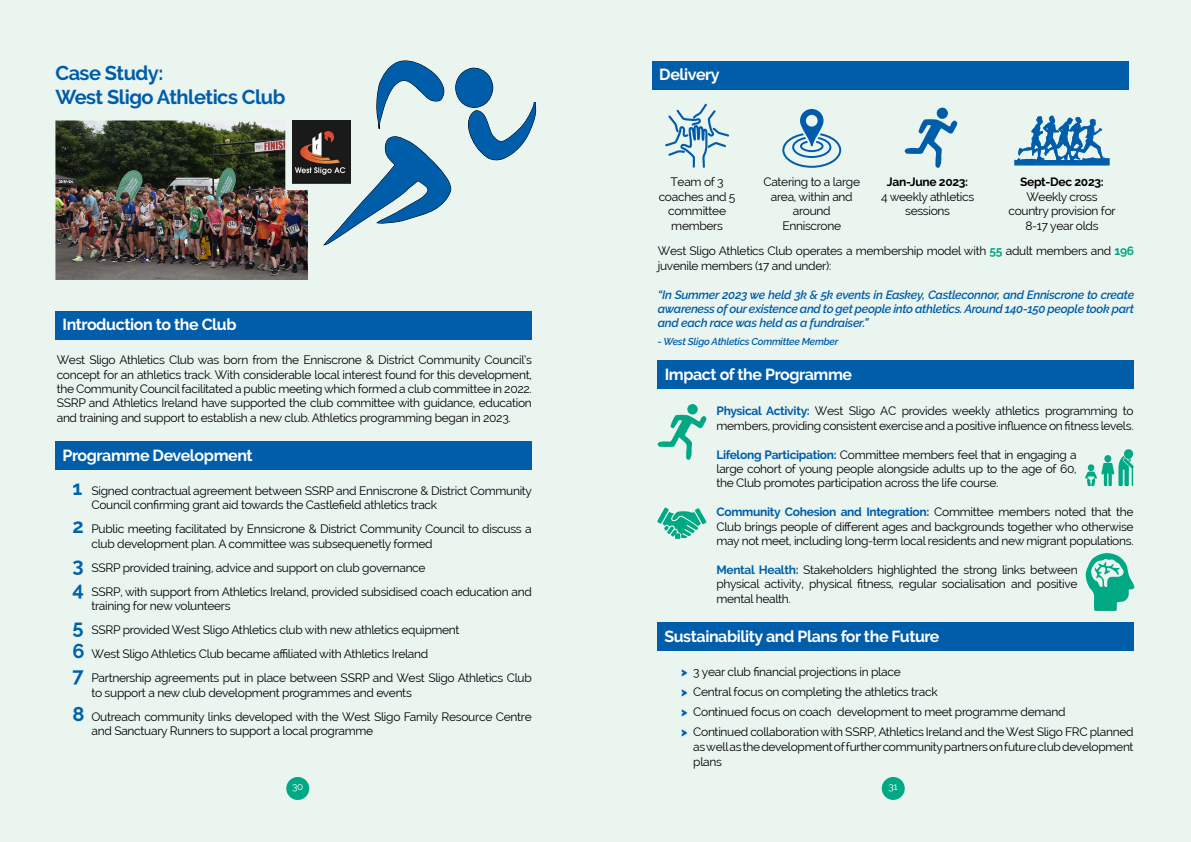
<style>
.page{position:relative;width:1191px;height:842px;background:#eaf5f0}
.page>*{position:absolute;margin:0;border:0;box-sizing:border-box;transform-origin:0 0}
.t1{font:700 20px/24px "Raleway";letter-spacing:-.025em;color:#005da9}
.t2{font:700 16px "Raleway";letter-spacing:-.025em;color:#fff}
.t3{font:12px/14.4px "Raleway";letter-spacing:-.025em;color:#000}
.t4{font:italic 600 12px/14.4px "Raleway";letter-spacing:-.025em;color:#005da9;text-align:justify}
.t5{font:700 12px "Raleway";letter-spacing:-.025em;color:#000}
.t6{font:italic 600 10px "Raleway";letter-spacing:-.025em;color:#005da9}
.t7{font:10px "Raleway";color:#fff}
.s1{font-weight:700;font-size:20px;color:#0063aa}
.s2{font-weight:700;color:#00a884}
.s3{font-weight:700;color:#005da9}
.s4{font-weight:700;color:#0063aa}
.s5{font-weight:900;color:#005da9}
</style>
<div class="page">
<div style="left:286px;top:777px;width:23px;height:23px;background:#00a884;border-radius:50%"></div>
<div style="left:881px;top:777px;width:23px;height:23px;background:#00a884;border-radius:50%"></div>
<div style="left:55px;top:311px;width:477px;height:28px;background:#005da9"></div>
<div style="left:55px;top:441px;width:477px;height:29px;background:#005da9"></div>
<img style="left:55px;top:120px;width:253px;height:160px">
<svg style="left:324px;top:60px;width:212px;height:185px"></svg>
<img style="left:292px;top:120px;width:59px;height:63px">
<div style="left:652px;top:61px;width:476px;height:28px;background:#005da9"></div>
<svg style="left:782px;top:109px;width:59px;height:59px"></svg>
<svg style="left:665px;top:104px;width:64px;height:64px"></svg>
<svg style="left:904px;top:119px;width:53px;height:49px"></svg>
<svg style="left:936px;top:107px;width:12px;height:12px"></svg>
<svg style="left:1014px;top:115px;width:95px;height:51px"></svg>
<div style="left:657px;top:361px;width:477px;height:28px;background:#005da9"></div>
<svg style="left:1085px;top:553px;width:49px;height:58px"></svg>
<svg style="left:657px;top:415px;width:49px;height:45px"></svg>
<div style="left:687px;top:404px;width:11px;height:10px;background:#00a884;border-radius:50%"></div>
<div style="left:657px;top:623px;width:476px;height:28px;background:#005da9"></div>
<svg style="left:1085px;top:449px;width:48px;height:37px"></svg>
<svg style="left:657px;top:507px;width:49px;height:32px"></svg>
<h1 class="t1" style="left:55px;top:61px;width:231px">Case Study:<br>West Sligo Athletics Club</h1>
<h2 class="t2" style="left:659px;top:65px;width:62px">Delivery</h2>
<h2 class="t2" style="left:63px;top:316px;width:176px">Introduction to the Club</h2>
<p class="t3" style="left:57px;top:353px;width:476px;text-align:justify">West Sligo Athletics Club was born from the Enniscrone &amp; District Community Council’s concept for an athletics track. With considerable local interest found for this development, the Community Council facilitated a public meeting which formed a club committee in 2022.<br>SSRP and Athletics Ireland have supported the club committee with guidance, education and training and support to establish a new club. Athletics programming began in 2023.</p>
<h2 class="t2" style="left:63px;top:446px;width:192px">Programme Development</h2>
<p class="t3" style="left:91px;top:483px;width:442px;text-indent:-19px"><span class="s1">1</span> Signed contractual agreement between SSRP and Enniscrone &amp; District Community<br>Council confirming grant aid towards the Castlefield athletics track</p>
<p class="t3" style="left:91px;top:522px;width:442px;text-indent:-19px"><span class="s1">2</span> Public meeting facilitated by Ennsicrone &amp; District Community Council to discuss a club development plan. A committee was subsequenetly formed</p>
<p class="t3" style="left:73px;top:555px;width:461px;line-height:24px"><span class="s1">3</span> SSRP provided training, advice and support on club governance<br><span class="s1">4</span> SSRP, with support from Athletics Ireland, provided subsidised coach education and</p>
<p class="t3" style="left:73px;top:594px;width:461px;line-height:24px;text-indent:19px">training for new volunteers<br><span class="s1">5</span> SSRP provided West Sligo Athletics club with new athletics equipment<br><span class="s1">6</span> West Sligo Athletics Club became affiliated with Athletics Ireland<br><span class="s1">7</span> Partnership agreements put in place between SSRP and West Sligo Athletics Club</p>
<p class="t3" style="left:73px;top:680px;width:461px;line-height:24px;text-indent:19px">to support a new club development programmes and events<br><span class="s1">8</span> Outreach community links developed with the West Sligo Family Resource Centre</p>
<p class="t3" style="left:91px;top:723px;width:283px">and Sanctuary Runners to support a local programme</p>
<p class="t3" style="left:658px;top:175px;width:78px;text-align:center">Team of 3 coaches and 5 committee members</p>
<p class="t3" style="left:763px;top:175px;width:98px;text-align:center">Catering to a large area, within and around<br>Enniscrone</p>
<p class="t5" style="left:887px;top:175px;width:83px">Jan-June 2023:</p>
<p class="t5" style="left:1020px;top:175px;width:85px">Sept-Dec 2023:</p>
<p class="t3" style="left:1008px;top:189px;width:109px;text-align:center">Weekly cross country provision for<br>8-17 year olds</p>
<p class="t3" style="left:881px;top:189px;width:95px;text-align:center">4 weekly athletics sessions</p>
<p class="t3" style="left:658px;top:244px;width:478px">West Sligo Athletics Club operates a membership model with <span class="s2">55</span> adult members and <span class="s2">196 </span>juvenile members (17 and under):</p>
<p class="t4" style="left:658px;top:287px;width:478px">“In Summer 2023 we held 3k &amp; 5k events in Easkey, Castleconnor, and Enniscrone to create awareness of our existence and to get people into athletics. Around 140-150 people took part and each race was held as a fundraiser.”</p>
<p class="t6" style="left:658px;top:336px;width:182px">- West Sligo Athletics Committee Member</p>
<h2 class="t2" style="left:664px;top:365px;width:189px">Impact of the Programme</h2>
<p class="t3" style="left:716px;top:404px;width:419px"><span class="s3">Physical Activity:</span> West Sligo AC provides weekly athletics programming to members, providing consistent exercise and a positive influence on fitness levels.</p>
<p class="t3" style="left:716px;top:447px;width:362px;text-align:justify"><span class="s3">Lifelong Participation:</span> Committee members feel that in engaging a large cohort of young people alongside adults up to the age of 60, the Club promotes participation across the life course.</p>
<p class="t3" style="left:716px;top:505px;width:419px;text-align:justify"><span class="s3">Community Cohesion and Integration:</span> Committee members noted that the Club brings people of different ages and backgrounds together who otherwise may not meet, including long-term local residents and new migrant populations.</p>
<p class="t3" style="left:716px;top:562px;width:363px;text-align:justify"><span class="s4">Mental Health:</span> Stakeholders highlighted the strong links between physical activity, physical fitness, regular socialisation and positive mental health.</p>
<h2 class="t2" style="left:664px;top:627px;width:277px">Sustainability and Plans for the Future</h2>
<p class="t3" style="left:681px;top:661px;width:454px;line-height:20px"><span class="s5">&gt;</span> 3 year club financial projections in place<br><span class="s5">&gt;</span> Central focus on completing the athletics track<br><span class="s5">&gt;</span> Continued focus on coach development to meet programme demand<br><span class="s5">&gt;</span> Continued collaboration with SSRP, Athletics Ireland and the West Sligo FRC planned</p>
<p class="t3" style="left:693px;top:739px;width:442px;line-height:15px">as well as the development of further community partners on future club development plans</p>
<p class="t7" style="left:292px;top:780px;width:13px">30</p>
<p class="t7" style="left:888px;top:780px;width:11px">31</p>
</div>
